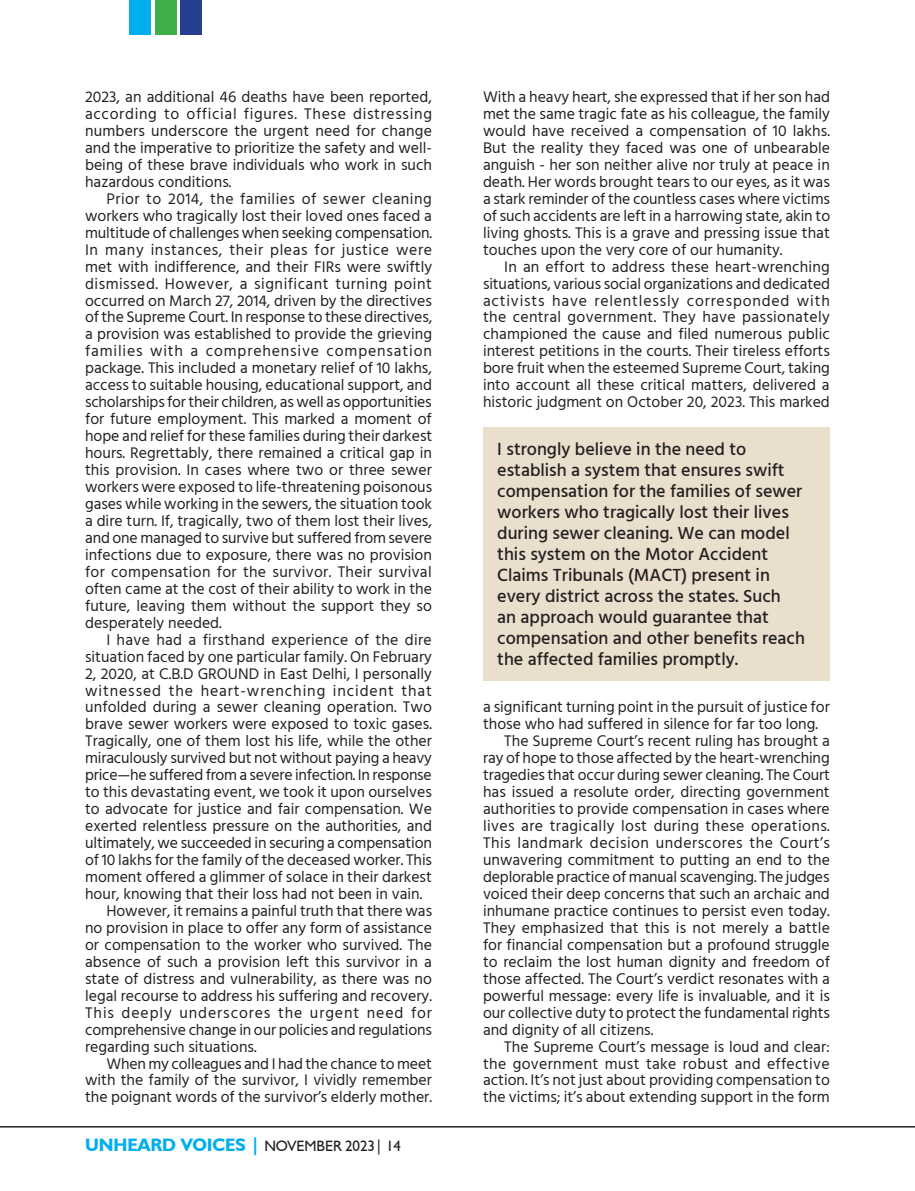
<style>
.page{position:relative;width:915px;height:1191px;background:#fff}
.page>*{position:absolute;margin:0;border:0;box-sizing:border-box;transform-origin:0 0}
.DROP_CAP{font:500 18px/21px "Hind";color:#231f20}
.DROP_CAP-2{font:15.75px/17px "Hind";color:#231f20;text-align:justify}
.t1{font:15px "Humanist 521 BT";letter-spacing:-.005em;color:#231f20}
.s1{font-weight:700;font-size:18px;color:#00aeef}
</style>
<div class="page">
<div style="left:483px;top:428px;width:346px;height:253px;background:#eadfcd"></div>
<div style="left:129px;top:0;width:22px;height:35px;background:#00aeef"></div>
<div style="left:155px;top:0;width:21px;height:35px;background:#40ae49"></div>
<div style="left:180px;top:0;width:22px;height:35px;background:#253f8e"></div>
<hr style="left:0;top:1126px;width:914px;height:1px;background:#231f20">
<p class="DROP_CAP-2" style="left:85px;top:89px;width:348px">2023, an additional 46 deaths have been reported, according to official figures. These distressing numbers underscore the urgent need for change and the imperative to prioritize the safety and well&shy;being of these brave individuals who work in such hazardous conditions.</p>
<p class="DROP_CAP-2" style="left:85px;top:191px;width:348px;text-indent:21px">Prior to 2014, the families of sewer cleaning workers who tragically lost their loved ones faced a multitude of challenges when seeking compensation.<br>In many instances, their pleas for justice were met with indifference, and their FIRs were swiftly dismissed. However, a significant turning point occurred on March 27, 2014, driven by the directives of the Supreme Court. In response to these directives, a provision was established to provide the grieving families with a comprehensive compensation package. This included a monetary relief of 10 lakhs, access to suitable housing, educational support, and scholarships for their children, as well as opportunities for future employment. This marked a moment of hope and relief for these families during their darkest hours. Regrettably, there remained a critical gap in this provision. In cases where two or three sewer workers were exposed to life-threatening poisonous gases while working in the sewers, the situation took a dire turn. If, tragically, two of them lost their lives, and one managed to survive but suffered from severe infections due to exposure, there was no provision for compensation for the survivor. Their survival often came at the cost of their ability to work in the future, leaving them without the support they so desperately needed.</p>
<p class="DROP_CAP-2" style="left:85px;top:631px;width:348px;text-indent:21px">I have had a firsthand experience of the dire situation faced by one particular family. On February 2, 2020, at C.B.D GROUND in East Delhi, I personally witnessed the heart-wrenching incident that unfolded during a sewer cleaning operation. Two brave sewer workers were exposed to toxic gases.<br>Tragically, one of them lost his life, while the other miraculously survived but not without paying a heavy price—he suffered from a severe infection. In response to this devastating event, we took it upon ourselves to advocate for justice and fair compensation. We exerted relentless pressure on the authorities, and ultimately, we succeeded in securing a compensation of 10 lakhs for the family of the deceased worker. This moment offered a glimmer of solace in their darkest hour, knowing that their loss had not been in vain.</p>
<p class="DROP_CAP-2" style="left:85px;top:903px;width:348px;text-indent:21px">However, it remains a painful truth that there was no provision in place to offer any form of assistance or compensation to the worker who survived. The absence of such a provision left this survivor in a state of distress and vulnerability, as there was no legal recourse to address his suffering and recovery.<br>This deeply underscores the urgent need for comprehensive change in our policies and regulations regarding such situations.</p>
<p class="DROP_CAP-2" style="left:85px;top:1055px;width:348px;text-indent:21px">When my colleagues and I had the chance to meet with the family of the survivor, I vividly remember the poignant words of the survivor’s elderly mother.</p>
<p class="t1" style="left:85px;top:1137px;width:317px"><span class="s1">UNHEARD VOICES |</span> NOVEMBER 2023| 14</p>
<p class="DROP_CAP-2" style="left:483px;top:89px;width:348px">With a heavy heart, she expressed that if her son had met the same tragic fate as his colleague, the family would have received a compensation of 10 lakhs.<br>But the reality they faced was one of unbearable anguish - her son neither alive nor truly at peace in death. Her words brought tears to our eyes, as it was a stark reminder of the countless cases where victims of such accidents are left in a harrowing state, akin to living ghosts. This is a grave and pressing issue that touches upon the very core of our humanity.</p>
<p class="DROP_CAP-2" style="left:483px;top:259px;width:348px;text-indent:21px">In an effort to address these heart-wrenching situations, various social organizations and dedicated activists have relentlessly corresponded with the central government. They have passionately championed the cause and filed numerous public interest petitions in the courts. Their tireless efforts bore fruit when the esteemed Supreme Court, taking into account all these critical matters, delivered a historic judgment on October 20, 2023. This marked</p>
<p class="DROP_CAP" style="left:497px;top:440px;width:309px">I strongly believe in the need to establish a system that ensures swift compensation for the families of sewer workers who tragically lost their lives during sewer cleaning. We can model this system on the Motor Accident Claims Tribunals (MACT) present in every district across the states. Such<br>an approach would guarantee that compensation and other benefits reach the affected families promptly.</p>
<p class="DROP_CAP-2" style="left:483px;top:699px;width:348px">a significant turning point in the pursuit of justice for those who had suffered in silence for far too long.</p>
<p class="DROP_CAP-2" style="left:483px;top:733px;width:348px;text-indent:21px">The Supreme Court’s recent ruling has brought a ray of hope to those affected by the heart-wrenching tragedies that occur during sewer cleaning. The Court has issued a resolute order, directing government authorities to provide compensation in cases where lives are tragically lost during these operations.<br>This landmark decision underscores the Court’s unwavering commitment to putting an end to the deplorable practice of manual scavenging. The judges voiced their deep concerns that such an archaic and inhumane practice continues to persist even today.<br>They emphasized that this is not merely a battle for financial compensation but a profound struggle to reclaim the lost human dignity and freedom of those affected. The Court’s verdict resonates with a powerful message: every life is invaluable, and it is our collective duty to protect the fundamental rights and dignity of all citizens.</p>
<p class="DROP_CAP-2" style="left:483px;top:1038px;width:348px;text-indent:21px">The Supreme Court’s message is loud and clear: the government must take robust and effective action. It’s not just about providing compensation to the victims; it’s about extending support in the form</p>
</div>
